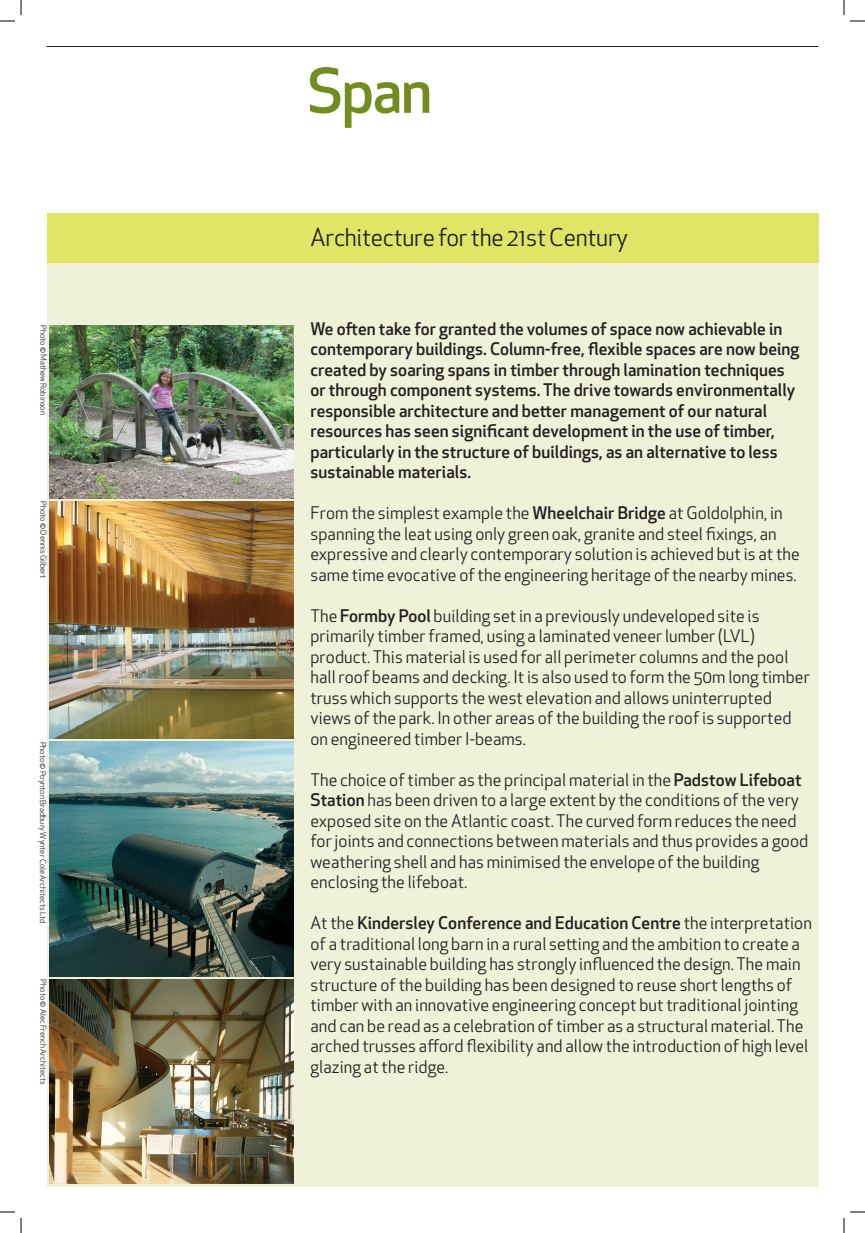
<style>
.page{position:relative;width:865px;height:1233px;background:#fff}
.page>*{position:absolute;margin:0;border:0;box-sizing:border-box;transform-origin:0 0}
.t1{font:500 60px "Apex New";color:#738c1f}
.t2{font:24px "Apex New";letter-spacing:-.01em;color:#231f20}
.t3{font:17px/20.5px "Apex New";letter-spacing:.005em;color:#231f20}
.t4{font:500 17px/20.5px "Apex New";letter-spacing:.005em;color:#231f20}
.t5{font:8px "Apex New";letter-spacing:.005em;color:#231f20}
.s1{font-weight:500}
</style>
<div class="page">
<div style="left:47px;top:218px;width:771px;height:968px;background:#eff1d9"></div>
<hr style="left:47px;top:46px;width:771px;height:1px;background:#231f20">
<img style="left:49px;top:326px;width:244px;height:173px">
<img style="left:49px;top:742px;width:244px;height:234px">
<img style="left:49px;top:979px;width:244px;height:204px">
<img style="left:49px;top:502px;width:244px;height:237px">
<div style="left:47px;top:213px;width:771px;height:50px;background:#e0e565"></div>
<svg style="left:0;top:1211px;width:15px;height:1px"></svg>
<svg style="left:850px;top:1211px;width:14px;height:1px"></svg>
<svg style="left:0;top:0;width:22px;height:22px"></svg>
<svg style="left:20px;top:1218px;width:2px;height:15px"></svg>
<svg style="left:843px;top:0;width:21px;height:22px"></svg>
<svg style="left:843px;top:1218px;width:1px;height:15px"></svg>
<p class="t5" style="left:48px;top:325px;width:91px;rotate:90deg">Photo © Mathew Robinson</p>
<p class="t5" style="left:48px;top:501px;width:79px;rotate:90deg">Photo © Dennis Gilbert</p>
<p class="t5" style="left:48px;top:741px;width:183px;rotate:90deg">Photo © Poynton Bradbury Wynter Cole Architects Ltd</p>
<p class="t5" style="left:48px;top:979px;width:107px;rotate:90deg">Photo © Alec French Architects</p>
<h1 class="t1" style="left:307px;top:51px;width:126px">Span</h1>
<h2 class="t2" style="left:310px;top:222px;width:319px">Architecture for the 21st Century</h2>
<p class="t4" style="left:310px;top:318px;width:490px">We often take for granted the volumes of space now achievable in contemporary buildings. Column-free, flexible spaces are now being created by soaring spans in timber through lamination techniques or through component systems. The drive towards environmentally responsible architecture and better management of our natural resources has seen significant development in the use of timber, particularly in the structure of buildings, as an alternative to less sustainable materials.</p>
<p class="t3" style="left:310px;top:503px;width:490px">From the simplest example the <span class="s1">Wheelchair Bridge</span> at Goldolphin, in spanning the leat using only green oak, granite and steel fixings, an expressive and clearly contemporary solution is achieved but is at the same time evocative of the engineering heritage of the nearby mines.</p>
<p class="t3" style="left:310px;top:605px;width:500px">The <span class="s1">Formby Pool</span> building set in a previously undeveloped site is primarily timber framed, using a laminated veneer lumber (LVL) product. This material is used for all perimeter columns and the pool hall roof beams and decking. It is also used to form the 50m long timber truss which supports the west elevation and allows uninterrupted views of the park. In other areas of the building the roof is supported on engineered timber I-beams.</p>
<p class="t3" style="left:310px;top:769px;width:499px">The choice of timber as the principal material in the <span class="s1">Padstow Lifeboat Station</span> has been driven to a large extent by the conditions of the very exposed site on the Atlantic coast. The curved form reduces the need for joints and connections between materials and thus provides a good weathering shell and has minimised the envelope of the building enclosing the lifeboat.</p>
<p class="t3" style="left:310px;top:913px;width:502px">At the <span class="s1">Kindersley Conference and Education Centre</span> the interpretation of a traditional long barn in a rural setting and the ambition to create a very sustainable building has strongly influenced the design. The main structure of the building has been designed to reuse short lengths of timber with an innovative engineering concept but traditional jointing and can be read as a celebration of timber as a structural material. The arched trusses afford flexibility and allow the introduction of high level glazing at the ridge.</p>
</div>
